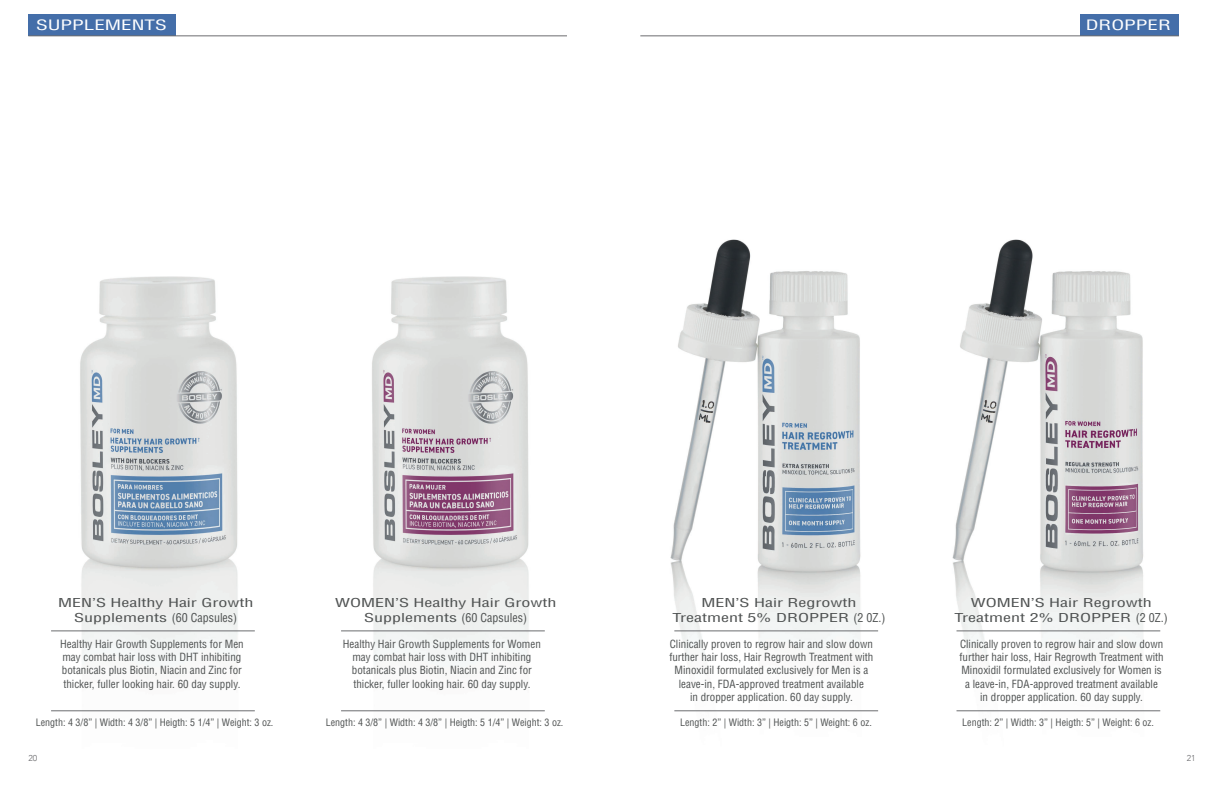
<style>
.page{position:relative;width:1224px;height:792px;background:#fff}
.page>*{position:absolute;margin:0;border:0;box-sizing:border-box;transform-origin:0 0}
.t1{font:condensed 14px "Helvetica LT Std";color:#fff;scale:1.5 1}
.t2{font:condensed 12px/14.4px "Helvetica LT Std";color:#4f5252;text-align:center;scale:1.5 1}
.t3{font:condensed 11px/13.2px "Helvetica LT Std";color:#4f5252;text-align:center}
.t4{font:condensed 10px "Helvetica LT Std";color:#4f5252}
.t5{font:300 8.5px "Avenir";color:#636366}
</style>
<div class="page">
<div style="left:1080px;top:14px;width:99px;height:22px;background:#446ea9"></div>
<div style="left:28px;top:14px;width:148px;height:22px;background:#446ea9"></div>
<img style="left:51px;top:276px;width:204px;height:435px">
<img style="left:341px;top:276px;width:204px;height:435px">
<img style="left:670px;top:239px;width:209px;height:472px">
<img style="left:952px;top:239px;width:209px;height:473px">
<hr style="left:28px;top:36px;width:539px;height:1px;background:#6c6d70">
<hr style="left:51px;top:711px;width:204px;height:1px;background:#6c6d70">
<hr style="left:341px;top:711px;width:204px;height:1px;background:#6c6d70">
<hr style="left:674px;top:711px;width:204px;height:1px;background:#6c6d70">
<hr style="left:957px;top:711px;width:203px;height:1px;background:#6c6d70">
<hr style="left:51px;top:631px;width:204px;height:1px;background:#6c6d70">
<hr style="left:341px;top:631px;width:204px;height:1px;background:#6c6d70">
<hr style="left:674px;top:631px;width:204px;height:1px;background:#6c6d70">
<hr style="left:957px;top:631px;width:203px;height:1px;background:#6c6d70">
<hr style="left:640px;top:36px;width:539px;height:1px;background:#6c6d70">
<p class="t1" style="left:36px;top:16px;width:89px">SUPPLEMENTS</p>
<p class="t1" style="left:1086px;top:16px;width:58px">DROPPER</p>
<p class="t2" style="left:58px;top:596px;width:132px">MEN’S Healthy Hair Growth<br>Supplements (60 Capsules)</p>
<p class="t2" style="left:335px;top:596px;width:149px">WOMEN’S Healthy Hair Growth<br>Supplements (60 Capsules)</p>
<p class="t2" style="left:672px;top:596px;width:144px">MEN’S Hair Regrowth<br>Treatment 5% DROPPER (2 0Z.)</p>
<p class="t2" style="left:955px;top:596px;width:144px">WOMEN’S Hair Regrowth<br>Treatment 2% DROPPER (2 0Z.)</p>
<p class="t3" style="left:60px;top:637px;width:185px;text-align:left">Healthy Hair Growth Supplements for Men may combat hair loss with DHT inhibiting botanicals plus Biotin, Niacin and Zinc for thicker, fuller looking hair. 60 day supply.</p>
<p class="t3" style="left:343px;top:637px;width:200px">Healthy Hair Growth Supplements for Women may combat hair loss with DHT inhibiting botanicals plus Biotin, Niacin and Zinc for thicker, fuller looking hair. 60 day supply.</p>
<p class="t3" style="left:669px;top:637px;width:206px">Clinically proven to regrow hair and slow down further hair loss, Hair Regrowth Treatment with Minoxidil formulated exclusively for Men is a leave-in, FDA-approved treatment available<br>in dropper application. 60 day supply.</p>
<p class="t3" style="left:960px;top:637px;width:206px">Clinically proven to regrow hair and slow down further hair loss, Hair Regrowth Treatment with Minoxidil formulated exclusively for Women is a leave-in, FDA-approved treatment available<br>in dropper application. 60 day supply.</p>
<p class="t4" style="left:36px;top:716px;width:239px">Length: 4 3/8” | Width: 4 3/8” | Heigth: 5 1/4” | Weight: 3 oz.</p>
<p class="t4" style="left:326px;top:716px;width:239px">Length: 4 3/8” | Width: 4 3/8” | Heigth: 5 1/4” | Weight: 3 oz.</p>
<p class="t4" style="left:680px;top:716px;width:193px">Length: 2” | Width: 3” | Heigth: 5” | Weight: 6 oz.</p>
<p class="t4" style="left:962px;top:716px;width:193px">Length: 2” | Width: 3” | Heigth: 5” | Weight: 6 oz.</p>
<p class="t5" style="left:28px;top:753px;width:10px">20</p>
<p class="t5" style="left:1187px;top:753px;width:10px">21</p>
</div>
